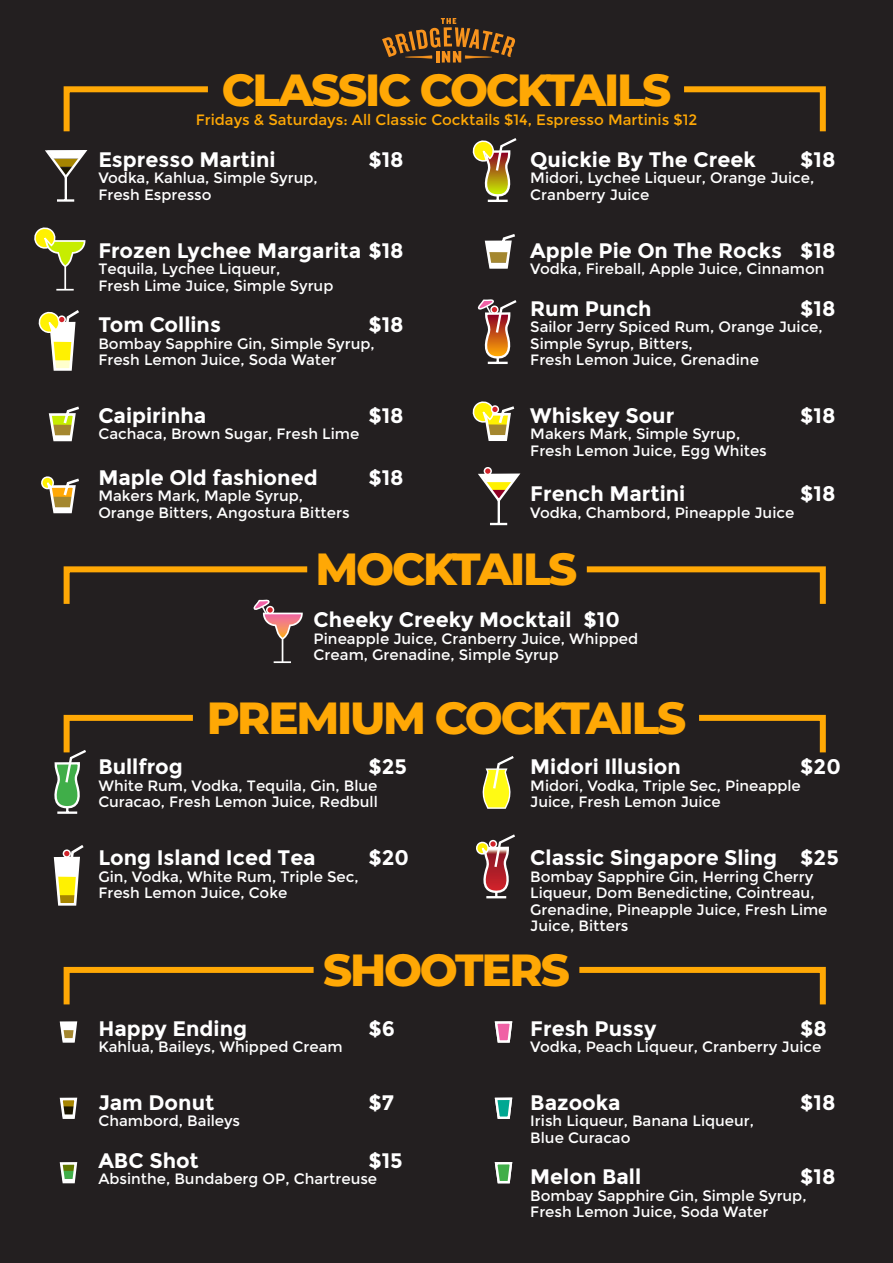
<style>
.page{position:relative;width:893px;height:1263px;background:#231f20}
.page>*{position:absolute;margin:0;border:0;box-sizing:border-box;transform-origin:0 0}
.t1{font:800 45px "Montserrat";letter-spacing:-.05em;color:#ffa805}
.t2{font:700 21px "Montserrat";color:#fff}
.t3{font:15px/16.5px "Montserrat";color:#fff}
.t4{font:15px "Montserrat";color:#ffa805}
</style>
<div class="page">
<svg style="left:382px;top:18px;width:134px;height:45px"></svg>
<svg style="left:684px;top:86px;width:142px;height:46px"></svg>
<svg style="left:63px;top:86px;width:145px;height:46px"></svg>
<svg style="left:586px;top:566px;width:240px;height:38px"></svg>
<svg style="left:699px;top:714px;width:127px;height:39px"></svg>
<svg style="left:579px;top:966px;width:247px;height:39px"></svg>
<svg style="left:63px;top:966px;width:251px;height:39px"></svg>
<svg style="left:45px;top:150px;width:43px;height:52px"></svg>
<svg style="left:484px;top:234px;width:31px;height:35px"></svg>
<svg style="left:53px;top:845px;width:31px;height:61px"></svg>
<svg style="left:494px;top:1021px;width:19px;height:22px"></svg>
<svg style="left:494px;top:1097px;width:19px;height:22px"></svg>
<svg style="left:494px;top:1162px;width:19px;height:22px"></svg>
<svg style="left:38px;top:310px;width:41px;height:61px"></svg>
<div style="left:58px;top:316px;width:7px;height:7px;background:#d1232a;border-radius:50%"></div>
<div style="left:58px;top:315px;width:8px;height:9px;border:2px solid #fff;border-radius:50%"></div>
<svg style="left:34px;top:227px;width:51px;height:64px"></svg>
<svg style="left:48px;top:406px;width:31px;height:36px"></svg>
<svg style="left:41px;top:476px;width:38px;height:38px"></svg>
<svg style="left:472px;top:138px;width:45px;height:64px"></svg>
<svg style="left:478px;top:299px;width:39px;height:65px"></svg>
<svg style="left:472px;top:401px;width:43px;height:40px"></svg>
<div style="left:492px;top:406px;width:6px;height:7px;background:#d1232a;border-radius:50%"></div>
<div style="left:491px;top:405px;width:8px;height:8px;border:2px solid #fff;border-radius:50%"></div>
<svg style="left:478px;top:471px;width:43px;height:55px"></svg>
<div style="left:484px;top:468px;width:7px;height:6px;background:#d1232a;border-radius:50%"></div>
<div style="left:484px;top:467px;width:8px;height:8px;border:2px solid #fff;border-radius:50%"></div>
<svg style="left:63px;top:566px;width:245px;height:97px"></svg>
<svg style="left:54px;top:714px;width:139px;height:100px"></svg>
<div style="left:63px;top:850px;width:7px;height:7px;background:#d1232a;border-radius:50%"></div>
<div style="left:63px;top:849px;width:8px;height:9px;border:2px solid #fff;border-radius:50%"></div>
<svg style="left:476px;top:834px;width:39px;height:65px"></svg>
<svg style="left:59px;top:1021px;width:19px;height:22px"></svg>
<svg style="left:59px;top:1097px;width:19px;height:22px"></svg>
<svg style="left:59px;top:1162px;width:19px;height:22px"></svg>
<svg style="left:482px;top:756px;width:32px;height:53px"></svg>
<p class="t1" style="left:222px;top:57px;width:451px">CLASSIC COCKTAILS</p>
<p class="t4" style="left:196px;top:111px;width:503px">Fridays &amp; Saturdays: All Classic Cocktails $14, Espresso Martinis $12</p>
<p class="t2" style="left:98px;top:147px;width:179px">Espresso Martini</p>
<p class="t2" style="left:368px;top:147px;width:37px">$18</p>
<p class="t3" style="left:98px;top:170px;width:221px">Vodka, Kahlua, Simple Syrup,<br>Fresh Espresso</p>
<p class="t2" style="left:98px;top:238px;width:307px">Frozen Lychee Margarita $18</p>
<p class="t3" style="left:98px;top:261px;width:237px">Tequila, Lychee Liqueur,<br>Fresh Lime Juice, Simple Syrup</p>
<p class="t2" style="left:98px;top:312px;width:124px">Tom Collins</p>
<p class="t2" style="left:368px;top:312px;width:37px">$18</p>
<p class="t3" style="left:98px;top:335px;width:278px">Bombay Sapphire Gin, Simple Syrup,<br>Fresh Lemon Juice, Soda Water</p>
<p class="t2" style="left:530px;top:147px;width:227px">Quickie By The Creek</p>
<p class="t2" style="left:800px;top:147px;width:37px">$18</p>
<p class="t3" style="left:530px;top:170px;width:286px">Midori, Lychee Liqueur, Orange Juice,<br>Cranberry Juice</p>
<p class="t2" style="left:530px;top:238px;width:307px">Apple Pie On The Rocks $18</p>
<p class="t3" style="left:530px;top:261px;width:296px">Vodka, Fireball, Apple Juice, Cinnamon</p>
<p class="t2" style="left:530px;top:296px;width:123px">Rum Punch</p>
<p class="t2" style="left:800px;top:296px;width:37px">$18</p>
<p class="t3" style="left:530px;top:319px;width:294px">Sailor Jerry Spiced Rum, Orange Juice,<br>Simple Syrup, Bitters,<br>Fresh Lemon Juice, Grenadine</p>
<p class="t2" style="left:98px;top:403px;width:110px">Caipirinha</p>
<p class="t2" style="left:368px;top:403px;width:37px">$18</p>
<p class="t3" style="left:98px;top:426px;width:262px">Cachaca, Brown Sugar, Fresh Lime</p>
<p class="t2" style="left:98px;top:465px;width:221px">Maple Old fashioned</p>
<p class="t2" style="left:368px;top:465px;width:37px">$18</p>
<p class="t3" style="left:98px;top:488px;width:253px">Makers Mark, Maple Syrup,<br>Orange Bitters, Angostura Bitters</p>
<p class="t2" style="left:530px;top:403px;width:146px">Whiskey Sour</p>
<p class="t2" style="left:800px;top:403px;width:37px">$18</p>
<p class="t3" style="left:530px;top:426px;width:238px">Makers Mark, Simple Syrup,<br>Fresh Lemon Juice, Egg Whites</p>
<p class="t2" style="left:530px;top:481px;width:157px">French Martini</p>
<p class="t2" style="left:800px;top:481px;width:37px">$18</p>
<p class="t3" style="left:530px;top:504px;width:266px">Vodka, Chambord, Pineapple Juice</p>
<p class="t1" style="left:316px;top:536px;width:263px">MOCKTAILS</p>
<p class="t2" style="left:314px;top:607px;width:308px">Cheeky Creeky Mocktail $10</p>
<p class="t3" style="left:314px;top:630px;width:326px">Pineapple Juice, Cranberry Juice, Whipped<br>Cream, Grenadine, Simple Syrup</p>
<p class="t1" style="left:207px;top:684px;width:481px">PREMIUM COCKTAILS</p>
<p class="t2" style="left:98px;top:754px;width:86px">Bullfrog</p>
<p class="t2" style="left:368px;top:754px;width:40px">$25</p>
<p class="t3" style="left:98px;top:778px;width:281px">White Rum, Vodka, Tequila, Gin, Blue<br>Curacao, Fresh Lemon Juice, Redbull</p>
<p class="t2" style="left:530px;top:754px;width:152px">Midori Illusion</p>
<p class="t2" style="left:800px;top:754px;width:42px">$20</p>
<p class="t3" style="left:530px;top:778px;width:272px">Midori, Vodka, Triple Sec, Pineapple<br>Juice, Fresh Lemon Juice</p>
<p class="t2" style="left:530px;top:845px;width:310px">Classic Singapore Sling $25</p>
<p class="t3" style="left:530px;top:868px;width:299px">Bombay Sapphire Gin, Herring Cherry<br>Liqueur, Dom Benedictine, Cointreau,<br>Grenadine, Pineapple Juice, Fresh Lime<br>Juice, Bitters</p>
<p class="t1" style="left:323px;top:936px;width:248px">SHOOTERS</p>
<p class="t2" style="left:98px;top:845px;width:219px">Long Island Iced Tea</p>
<p class="t2" style="left:368px;top:845px;width:42px">$20</p>
<p class="t3" style="left:98px;top:868px;width:262px">Gin, Vodka, White Rum, Triple Sec,<br>Fresh Lemon Juice, Coke</p>
<p class="t2" style="left:98px;top:1015px;width:150px">Happy Ending</p>
<p class="t2" style="left:368px;top:1015px;width:28px">$6</p>
<p class="t3" style="left:98px;top:1039px;width:246px">Kahlua, Baileys, Whipped Cream</p>
<p class="t2" style="left:98px;top:1090px;width:118px">Jam Donut</p>
<p class="t2" style="left:368px;top:1090px;width:27px">$7</p>
<p class="t3" style="left:98px;top:1113px;width:143px">Chambord, Baileys</p>
<p class="t2" style="left:98px;top:1148px;width:102px">ABC Shot</p>
<p class="t2" style="left:368px;top:1148px;width:36px">$15</p>
<p class="t3" style="left:98px;top:1171px;width:280px">Absinthe, Bundaberg OP, Chartreuse</p>
<p class="t2" style="left:530px;top:1015px;width:128px">Fresh Pussy</p>
<p class="t2" style="left:800px;top:1015px;width:28px">$8</p>
<p class="t3" style="left:530px;top:1039px;width:293px">Vodka, Peach Liqueur, Cranberry Juice</p>
<p class="t2" style="left:530px;top:1090px;width:92px">Bazooka</p>
<p class="t2" style="left:800px;top:1090px;width:37px">$18</p>
<p class="t3" style="left:530px;top:1113px;width:225px">Irish Liqueur, Banana Liqueur,<br>Blue Curacao</p>
<p class="t2" style="left:530px;top:1164px;width:112px">Melon Ball</p>
<p class="t2" style="left:800px;top:1164px;width:37px">$18</p>
<p class="t3" style="left:530px;top:1187px;width:278px">Bombay Sapphire Gin, Simple Syrup,<br>Fresh Lemon Juice, Soda Water</p>
</div>
